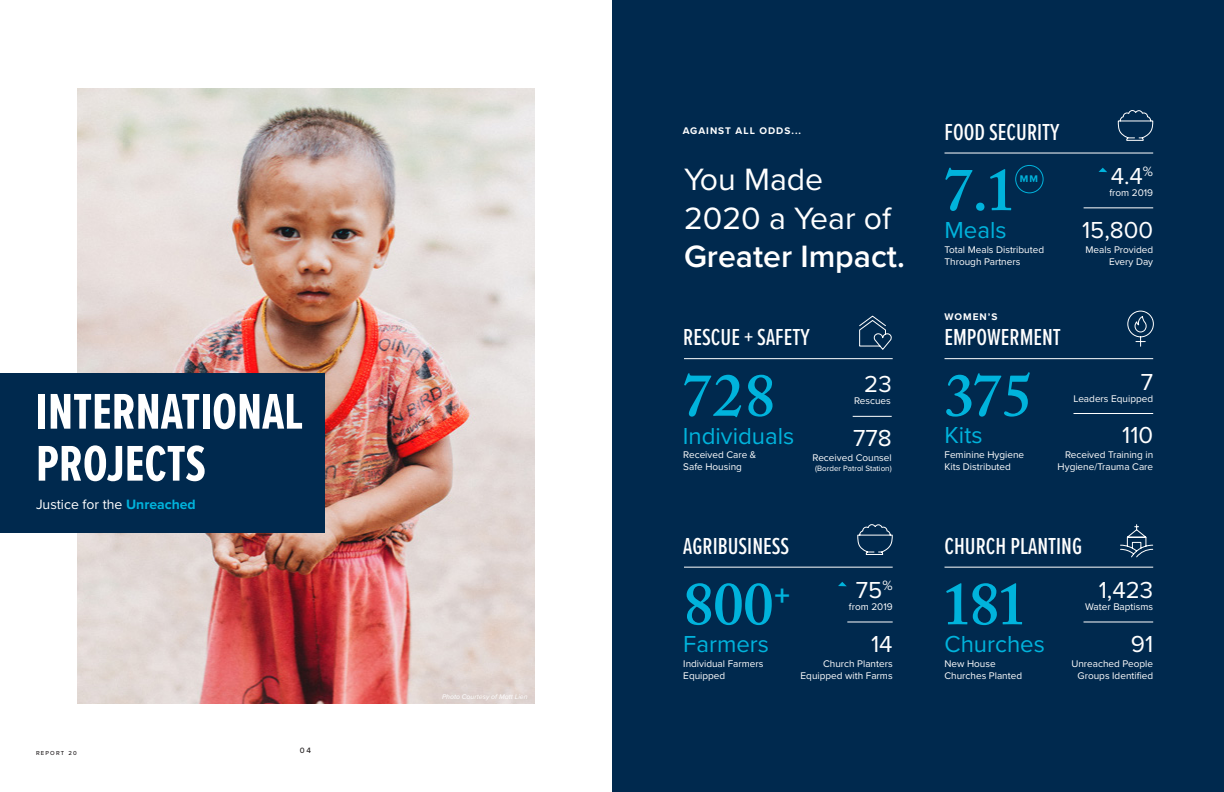
<style>
.page{position:relative;width:1224px;height:792px;background:#fff}
.page>*{position:absolute;margin:0;border:0;box-sizing:border-box;transform-origin:0 0}
.t1{font:600 60px "Adobe Caslon Pro";color:#00b3dc}
.t2{font:700 52px "Proxima Nova Ex Cn";color:#fff}
.t3{font:32px/38.4px "Proxima Nova";color:#fff}
.t4{font:500 24px "Proxima Nova Ex Cn";color:#fff}
.t5{font:24px "Proxima Nova";color:#00b3dc}
.t6{font:24px "Proxima Nova";color:#fff}
.t7{font:14px "Proxima Nova";color:#fff}
.t8{font:10px/12px "Proxima Nova";color:#fff}
.t9{font:700 10px "Proxima Nova";letter-spacing:.1em;color:#fff}
.t10{font:700 10px "Proxima Nova";color:#00b3dc}
.t11{font:8px "Proxima Nova";color:#fff}
.t12{font:500 8px "Proxima Nova";color:#231f20}
.t13{font:italic 7px "Proxima Nova";color:#fff}
.t14{font:500 6px "Proxima Nova";letter-spacing:.2em;color:#231f20}
.s1{font-weight:700;color:#00b3dc}
.s2{font-weight:600}
</style>
<div class="page">
<div style="left:612px;top:0;width:612px;height:792px;background:#00294e"></div>
<img style="left:77px;top:88px;width:458px;height:616px">
<div style="left:0;top:373px;width:324px;height:160px;background:#00294e"></div>
<hr style="left:853px;top:416px;width:39px;height:1px;background:#fff">
<svg style="left:859px;top:315px;width:33px;height:35px"></svg>
<hr style="left:945px;top:153px;width:208px;height:1px;background:#fff">
<hr style="left:1084px;top:207px;width:69px;height:1px;background:#fff">
<svg style="left:1117px;top:110px;width:37px;height:31px"></svg>
<svg style="left:1099px;top:168px;width:8px;height:4px"></svg>
<hr style="left:847px;top:621px;width:46px;height:1px;background:#fff">
<svg style="left:857px;top:524px;width:36px;height:31px"></svg>
<svg style="left:838px;top:582px;width:9px;height:4px"></svg>
<hr style="left:945px;top:567px;width:208px;height:1px;background:#fff">
<hr style="left:1084px;top:621px;width:69px;height:1px;background:#fff">
<svg style="left:1120px;top:524px;width:34px;height:34px"></svg>
<hr style="left:945px;top:358px;width:208px;height:1px;background:#fff">
<hr style="left:1074px;top:413px;width:79px;height:1px;background:#fff">
<div style="left:1015px;top:165px;width:29px;height:28px;border:1px solid #00b3dc;border-radius:50%"></div>
<hr style="left:684px;top:567px;width:209px;height:1px;background:#fff">
<hr style="left:684px;top:358px;width:209px;height:1px;background:#fff">
<svg style="left:1127px;top:310px;width:27px;height:37px"></svg>
<p class="t2" style="left:36px;top:374px;width:269px">INTERNATIONAL</p>
<p class="t2" style="left:36px;top:426px;width:171px">PROJECTS</p>
<p class="t7" style="left:36px;top:494px;width:161px">Justice for the <span class="s1">Unreached</span></p>
<p class="t14" style="left:36px;top:748px;width:42px">REPORT 20</p>
<p class="t12" style="left:300px;top:745px;width:13px">04</p>
<p class="t13" style="left:442px;top:691px;width:87px">Photo Courtesy of Matt Lien</p>
<p class="t9" style="left:683px;top:123px;width:120px">AGAINST ALL ODDS...</p>
<p class="t3" style="left:684px;top:159px;width:222px">You Made<br>2020 a Year of<br><span class="s2">Greater Impact.</span></p>
<p class="t4" style="left:683px;top:320px;width:128px">RESCUE + SAFETY</p>
<p class="t1" style="left:683px;top:360px;width:93px">728</p>
<p class="t8" style="left:683px;top:449px;width:75px">Received Care &amp;</p>
<p class="t8" style="left:683px;top:461px;width:60px">Safe Housing</p>
<p class="t6" style="left:864px;top:367px;width:29px">23</p>
<p class="t8" style="left:854px;top:395px;width:38px">Rescues</p>
<p class="t5" style="left:683px;top:418px;width:113px">Individuals</p>
<p class="t6" style="left:853px;top:420px;width:40px">778</p>
<p class="t8" style="left:813px;top:451px;width:81px">Received Counsel</p>
<p class="t11" style="left:815px;top:462px;width:78px">(Border Patrol Station)</p>
<p class="t4" style="left:683px;top:528px;width:108px">AGRIBUSINESS</p>
<p class="t1" style="left:683px;top:568px;width:109px">800<sup>+</sup></p>
<p class="t8" style="left:683px;top:657px;width:82px">Individual Farmers<br>Equipped</p>
<p class="t6" style="left:856px;top:572px;width:38px">75<sup>%</sup></p>
<p class="t8" style="left:849px;top:600px;width:45px">from 2019</p>
<p class="t5" style="left:683px;top:626px;width:87px">Farmers</p>
<p class="t6" style="left:871px;top:626px;width:23px">14</p>
<p class="t8" style="left:823px;top:657px;width:71px">Church Planters</p>
<p class="t8" style="left:801px;top:669px;width:94px">Equipped with Farms</p>
<p class="t4" style="left:945px;top:114px;width:117px">FOOD SECURITY</p>
<p class="t1" style="left:945px;top:154px;width:70px">7.1</p>
<p class="t8" style="left:945px;top:243px;width:101px">Total Meals Distributed</p>
<p class="t8" style="left:945px;top:255px;width:77px">Through Partners</p>
<p class="t6" style="left:1111px;top:158px;width:44px">4.4<sup>%</sup></p>
<p class="t10" style="left:1020px;top:171px;width:20px">MM</p>
<p class="t8" style="left:1109px;top:186px;width:45px">from 2019</p>
<p class="t5" style="left:945px;top:212px;width:64px">Meals</p>
<p class="t6" style="left:1082px;top:212px;width:73px">15,800</p>
<p class="t8" style="left:1086px;top:243px;width:69px">Meals Provided</p>
<p class="t8" style="left:1109px;top:255px;width:46px">Every Day</p>
<p class="t9" style="left:945px;top:309px;width:54px">WOMEN’S</p>
<p class="t4" style="left:945px;top:320px;width:118px">EMPOWERMENT</p>
<p class="t1" style="left:945px;top:360px;width:88px">375</p>
<p class="t8" style="left:945px;top:449px;width:81px">Feminine Hygiene</p>
<p class="t8" style="left:945px;top:461px;width:68px">Kits Distributed</p>
<p class="t6" style="left:1141px;top:364px;width:14px">7</p>
<p class="t8" style="left:1073px;top:392px;width:81px">Leaders Equipped</p>
<p class="t5" style="left:945px;top:417px;width:40px">Kits</p>
<p class="t6" style="left:1122px;top:417px;width:32px">110</p>
<p class="t8" style="left:1058px;top:449px;width:97px;text-align:right">Received Training in<br>Hygiene/Trauma Care</p>
<p class="t4" style="left:945px;top:528px;width:139px">CHURCH PLANTING</p>
<p class="t1" style="left:945px;top:568px;width:81px">181</p>
<p class="t8" style="left:945px;top:657px;width:53px">New House</p>
<p class="t8" style="left:945px;top:669px;width:79px">Churches Planted</p>
<p class="t6" style="left:1099px;top:572px;width:56px">1,423</p>
<p class="t8" style="left:1085px;top:600px;width:70px">Water Baptisms</p>
<p class="t5" style="left:945px;top:626px;width:102px">Churches</p>
<p class="t6" style="left:1131px;top:626px;width:24px">91</p>
<p class="t8" style="left:1071px;top:657px;width:83px">Unreached People</p>
<p class="t8" style="left:1078px;top:669px;width:77px">Groups Identified</p>
</div>
